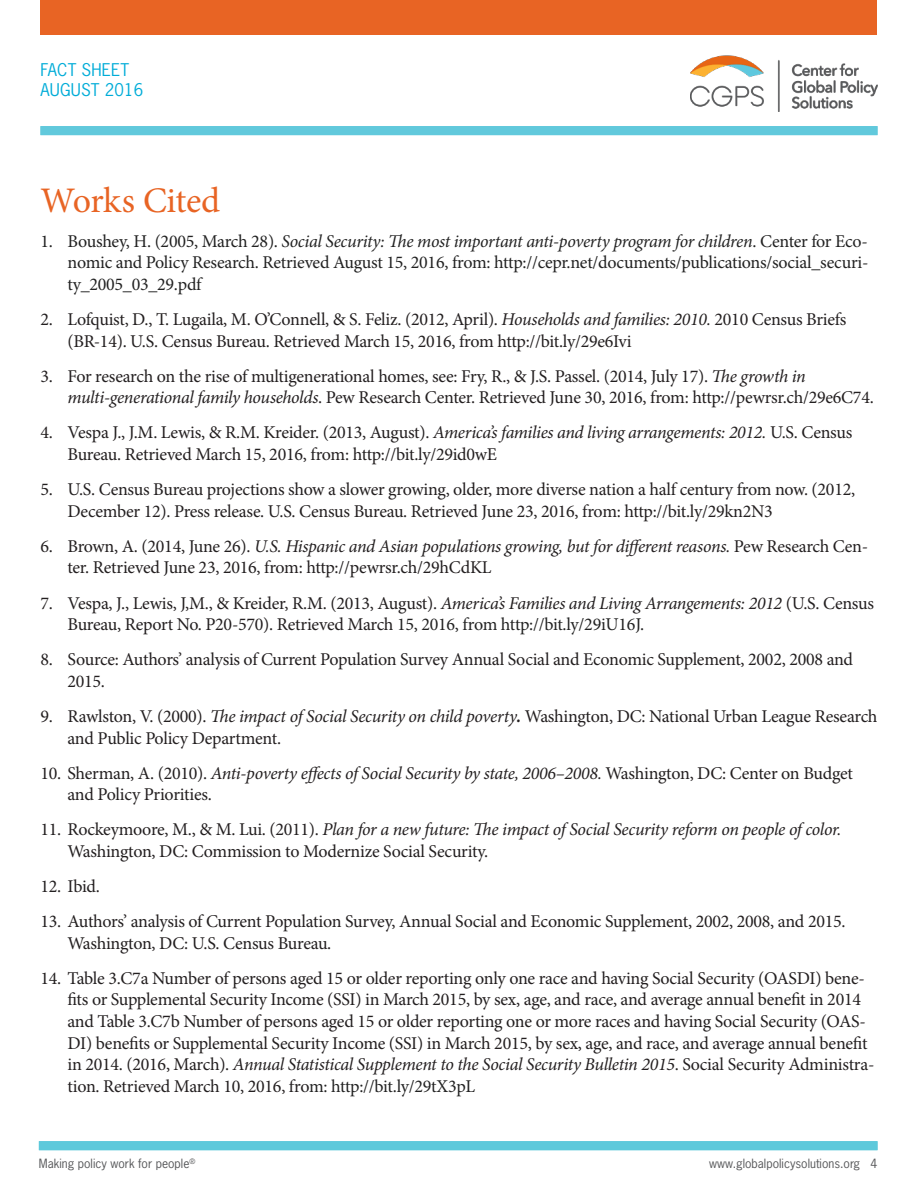
<style>
.page{position:relative;width:918px;height:1188px;background:#fff}
.page>*{position:absolute;margin:0;border:0;box-sizing:border-box;transform-origin:0 0}
.t1{font:36px "Minion Pro";letter-spacing:-.015em;color:#e86424}
.t2{font:18px/21.6px "Minion Pro";letter-spacing:-.015em;color:#231f20}
.t3{font:18px/21.6px "Minion Pro";letter-spacing:-.015em;color:#222;text-align:justify}
.t4{font:16.5px/19.5px "News Gothic Std";letter-spacing:.01em;color:#00acd8}
.t5{font:12px "News Gothic Std";color:#57585a}
.s1{font-style:italic}
.s2{color:#222}
.s3{font-weight:700;font-style:italic}
</style>
<div class="page">
<img style="left:691px;top:55px;width:187px;height:56px">
<div style="left:40px;top:126px;width:838px;height:9px;background:#61c9dc"></div>
<div style="left:40px;top:0;width:838px;height:35px;background:#e86424"></div>
<div style="left:39px;top:1141px;width:839px;height:9px;background:#5dc9db"></div>
<p class="t4" style="left:40px;top:60px;width:104px">FACT SHEET<br>AUGUST 2016</p>
<p class="t1" style="left:40px;top:176px;width:181px">Works Cited</p>
<p class="t3" style="left:68px;top:230px;width:802px;text-indent:-27px">1. Boushey, H. (2005, March 28). <span class="s1">Social Security: The most important anti-poverty program for children</span>. Center for Eco&shy;nomic and Policy Research. Retrieved August 15, 2016, from: http://cepr.net/documents/publications/social_securi&shy;ty_2005_03_29.pdf</p>
<p class="t2" style="left:68px;top:309px;width:781px;text-indent:-27px">2. Lofquist, D., T. Lugaila, M. O’Connell, &amp; S. Feliz. (2012, April). <span class="s1">Households and families: 2010.</span> 2010 Census Briefs (BR-14). U.S. Census Bureau. Retrieved March 15, 2016, from http://bit.ly/29e6Ivi</p>
<p class="t2" style="left:68px;top:365px;width:808px;text-indent:-27px">3. For research on the rise of multigenerational homes, see: Fry, R., &amp; J.S. Passel. (2014, July 17). <span class="s1">The growth in multi-generational family households</span>. Pew Research Center. Retrieved June 30, 2016, from: http://pewrsr.ch/29e6C74.</p>
<p class="t2" style="left:68px;top:422px;width:786px;text-indent:-27px">4. Vespa J., J.M. Lewis, &amp; R.M. Kreider. (2013, August). <span class="s1">America’s families and living arrangements: 2012.</span> U.S. Census<br>Bureau. Retrieved March 15, 2016, from: http://bit.ly/29id0wE</p>
<p class="t2" style="left:68px;top:479px;width:789px;text-indent:-27px">5. U.S. Census Bureau projections show a slower growing, older, more diverse nation a half century from now. (2012,<br>December 12). Press release. U.S. Census Bureau. Retrieved June 23, 2016, from: http://bit.ly/29kn2N3</p>
<p class="t2" style="left:68px;top:535px;width:802px;text-indent:-27px">6. Brown, A. (2014, June 26). <span class="s1">U.S. Hispanic and Asian populations growing, but for different reasons.</span> Pew Research Cen&shy;ter. Retrieved June 23, 2016, from: http://pewrsr.ch/29hCdKL</p>
<p class="t2" style="left:68px;top:592px;width:808px;text-indent:-27px">7. Vespa, J., Lewis, J,M., &amp; Kreider, R.M. (2013, August). <span class="s1">America’s Families and Living Arrangements: 2012</span> (U.S. Census<br>Bureau, Report No. P20-570). Retrieved March <span class="s2">15, 2016, from http://bit.ly/29iU16J.</span></p>
<p class="t2" style="left:68px;top:649px;width:787px;text-indent:-27px">8. Source: Authors’ analysis of Current Population Survey Annual Social and Economic Supplement, 2002, 2008 and<br>2015.</p>
<p class="t2" style="left:68px;top:706px;width:812px;text-indent:-27px">9. Rawlston, V. (2000). <span class="s1">The impact of Social Security on child poverty</span><span class="s3">.</span> Washington, DC: National Urban League Research and Public Policy Department.</p>
<p class="t2" style="left:68px;top:762px;width:787px;text-indent:-27px">10. Sherman, A. (2010). <span class="s1">Anti-poverty effects of Social Security by state, 2006–2008.</span> Washington, DC: Center on Budget and Policy Priorities.</p>
<p class="t2" style="left:68px;top:819px;width:775px;text-indent:-27px">11. Rockeymoore, M., &amp; M. Lui. (2011). <span class="s1">Plan for a new future: The impact of Social Security reform on people of color.<br></span>Washington, DC: Commission to Modernize Social Security.</p>
<p class="t2" style="left:40px;top:876px;width:61px">12. Ibid.</p>
<p class="t2" style="left:68px;top:911px;width:780px;text-indent:-27px">13. Authors’ analysis of Current Population Survey, Annual Social and Economic Supplement, 2002, 2008, and 2015.<br>Washington, DC: U.S. Census Bureau.</p>
<p class="t2" style="left:68px;top:967px;width:808px;text-indent:-27px">14. Table 3.C7a Number of persons aged 15 or older reporting only one race and having Social Security (OASDI) bene&shy;fits or Supplemental Security Income (SSI) in March 2015, by sex, age, and race, and average annual benefit in 2014 and Table 3.C7b Number of persons aged 15 or older reporting one or more races and having Social Security (OAS-DI) benefits or Supplemental Security Income (SSI) in March 2015, by sex, age, and race, and average annual benefit in 2014. (2016, March). <span class="s1">Annual Statistical Supplement to the Social Security Bulletin 2015</span>. Social Security Administra&shy;tion. Retrieved March 10, 2016, fro<span class="s2">m: http://bit.ly/29tX3pL</span></p>
<p class="t5" style="left:39px;top:1156px;width:158px">Making policy work for people<sup>®</sup></p>
<p class="t5" style="left:709px;top:1156px;width:170px">www.globalpolicysolutions.org 4</p>
</div>
